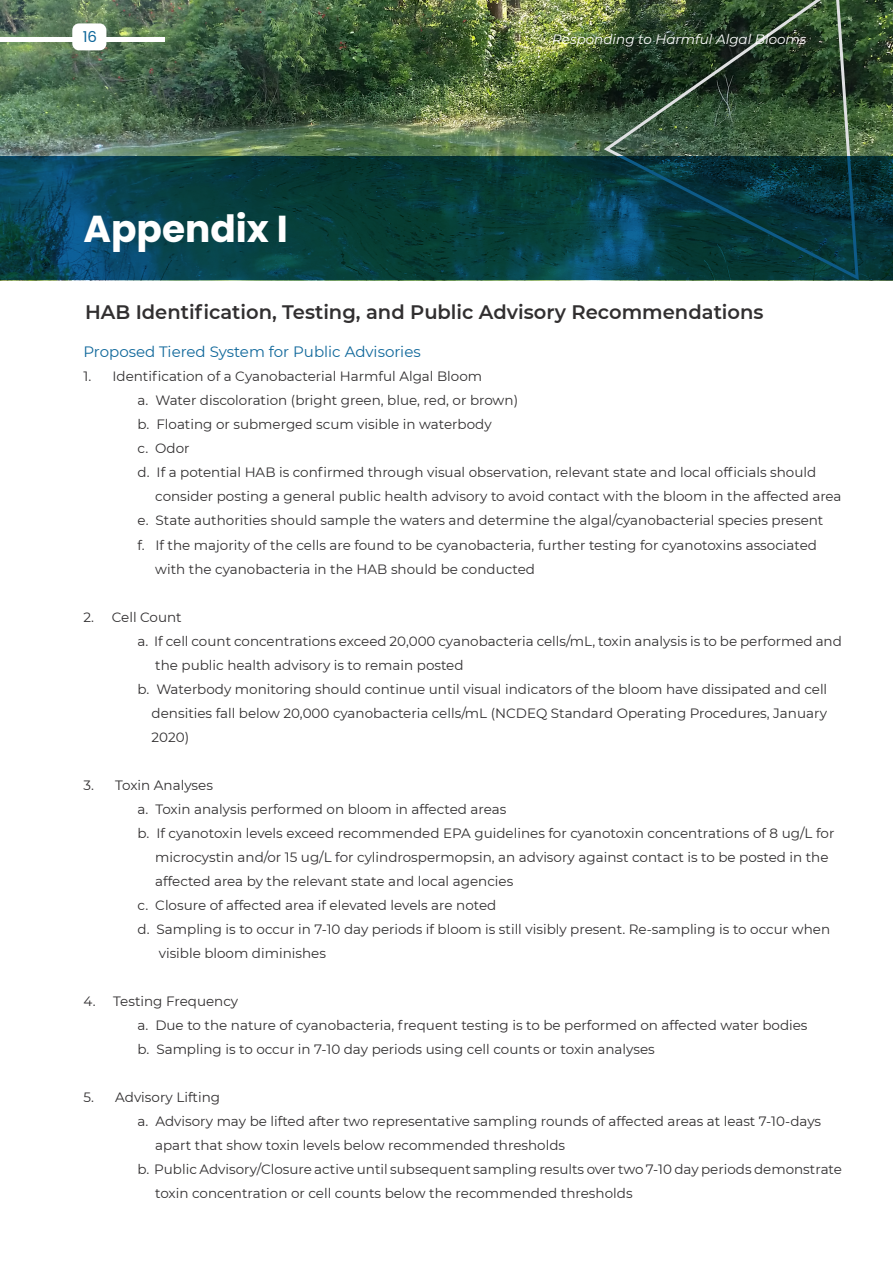
<style>
.page{position:relative;width:893px;height:1263px;background:#fff}
.page>*{position:absolute;margin:0;border:0;box-sizing:border-box;transform-origin:0 0}
.t1{font:700 37.5px "Poppins";color:#fff}
.t2{font:600 19.5px "Montserrat";color:#312f30}
.t3{font:15px "Montserrat";color:#10689b}
.t4{font:15px "Poppins";color:#10689b}
.t5{font:13.5px "Montserrat";color:#312f30}
.t6{font:italic 13.5px "Montserrat";color:#fff}
</style>
<div class="page">
<img style="left:0;top:0;width:893px;height:157px">
<svg style="left:602px;top:0;width:258px;height:281px"></svg>
<svg style="left:0;top:157px;width:893px;height:123px"></svg>
<div style="left:0;top:37px;width:165px;height:5px;background:#fff"></div>
<div style="left:72px;top:23px;width:34px;height:27px;background:#fff;border-radius:7px"></div>
<p class="t4" style="left:83px;top:28px;width:16px">16</p>
<p class="t6" style="left:552px;top:30px;width:256px">Responding to Harmful Algal Blooms</p>
<p class="t1" style="left:84px;top:207px;width:206px">Appendix I</p>
<p class="t2" style="left:85px;top:299px;width:680px">HAB Identification, Testing, and Public Advisory Recommendations</p>
<p class="t3" style="left:84px;top:342px;width:339px">Proposed Tiered System for Public Advisories</p>
<p class="t5" style="left:84px;top:367px;width:400px">1. Identification of a Cyanobacterial Harmful Algal Bloom</p>
<p class="t5" style="left:138px;top:391px;width:382px">a. Water discoloration (bright green, blue, red, or brown)</p>
<p class="t5" style="left:138px;top:415px;width:356px">b. Floating or submerged scum visible in waterbody</p>
<p class="t5" style="left:138px;top:439px;width:54px">c. Odor</p>
<p class="t5" style="left:138px;top:463px;width:680px">d. If a potential HAB is confirmed through visual observation, relevant state and local officials should</p>
<p class="t5" style="left:155px;top:487px;width:688px">consider posting a general public health advisory to avoid contact with the bloom in the affected area</p>
<p class="t5" style="left:138px;top:511px;width:687px">e. State authorities should sample the waters and determine the algal/cyanobacterial species present</p>
<p class="t5" style="left:138px;top:535px;width:681px">f. If the majority of the cells are found to be cyanobacteria, further testing for cyanotoxins associated</p>
<p class="t5" style="left:155px;top:559px;width:381px">with the cyanobacteria in the HAB should be conducted</p>
<p class="t5" style="left:84px;top:607px;width:100px">2. Cell Count</p>
<p class="t5" style="left:138px;top:631px;width:706px">a. If cell count concentrations exceed 20,000 cyanobacteria cells/mL, toxin analysis is to be performed and</p>
<p class="t5" style="left:155px;top:655px;width:310px">the public health advisory is to remain posted</p>
<p class="t5" style="left:138px;top:679px;width:691px">b. Waterbody monitoring should continue until visual indicators of the bloom have dissipated and cell</p>
<p class="t5" style="left:152px;top:703px;width:677px">densities fall below 20,000 cyanobacteria cells/mL (NCDEQ Standard Operating Procedures, January</p>
<p class="t5" style="left:152px;top:727px;width:39px">2020)</p>
<p class="t5" style="left:84px;top:775px;width:131px">3. Toxin Analyses</p>
<p class="t5" style="left:138px;top:799px;width:370px">a. Toxin analysis performed on bloom in affected areas</p>
<p class="t5" style="left:138px;top:823px;width:698px">b. If cyanotoxin levels exceed recommended EPA guidelines for cyanotoxin concentrations of 8 ug/L for</p>
<p class="t5" style="left:155px;top:847px;width:675px">microcystin and/or 15 ug/L for cylindrospermopsin, an advisory against contact is to be posted in the</p>
<p class="t5" style="left:155px;top:871px;width:360px">affected area by the relevant state and local agencies</p>
<p class="t5" style="left:138px;top:895px;width:360px">c. Closure of affected area if elevated levels are noted</p>
<p class="t5" style="left:138px;top:919px;width:694px">d. Sampling is to occur in 7-10 day periods if bloom is still visibly present. Re-sampling is to occur when</p>
<p class="t5" style="left:159px;top:943px;width:169px">visible bloom diminishes</p>
<p class="t5" style="left:84px;top:991px;width:156px">4. Testing Frequency</p>
<p class="t5" style="left:138px;top:1015px;width:671px">a. Due to the nature of cyanobacteria, frequent testing is to be performed on affected water bodies</p>
<p class="t5" style="left:138px;top:1039px;width:519px">b. Sampling is to occur in 7-10 day periods using cell counts or toxin analyses</p>
<p class="t5" style="left:84px;top:1087px;width:138px">5. Advisory Lifting</p>
<p class="t5" style="left:138px;top:1111px;width:685px">a. Advisory may be lifted after two representative sampling rounds of affected areas at least 7-10-days</p>
<p class="t5" style="left:155px;top:1135px;width:411px">apart that show toxin levels below recommended thresholds</p>
<p class="t5" style="left:138px;top:1159px;width:706px">b. Public Advisory/Closure active until subsequent sampling results over two 7-10 day periods demonstrate</p>
<p class="t5" style="left:155px;top:1183px;width:479px">toxin concentration or cell counts below the recommended thresholds</p>
</div>
